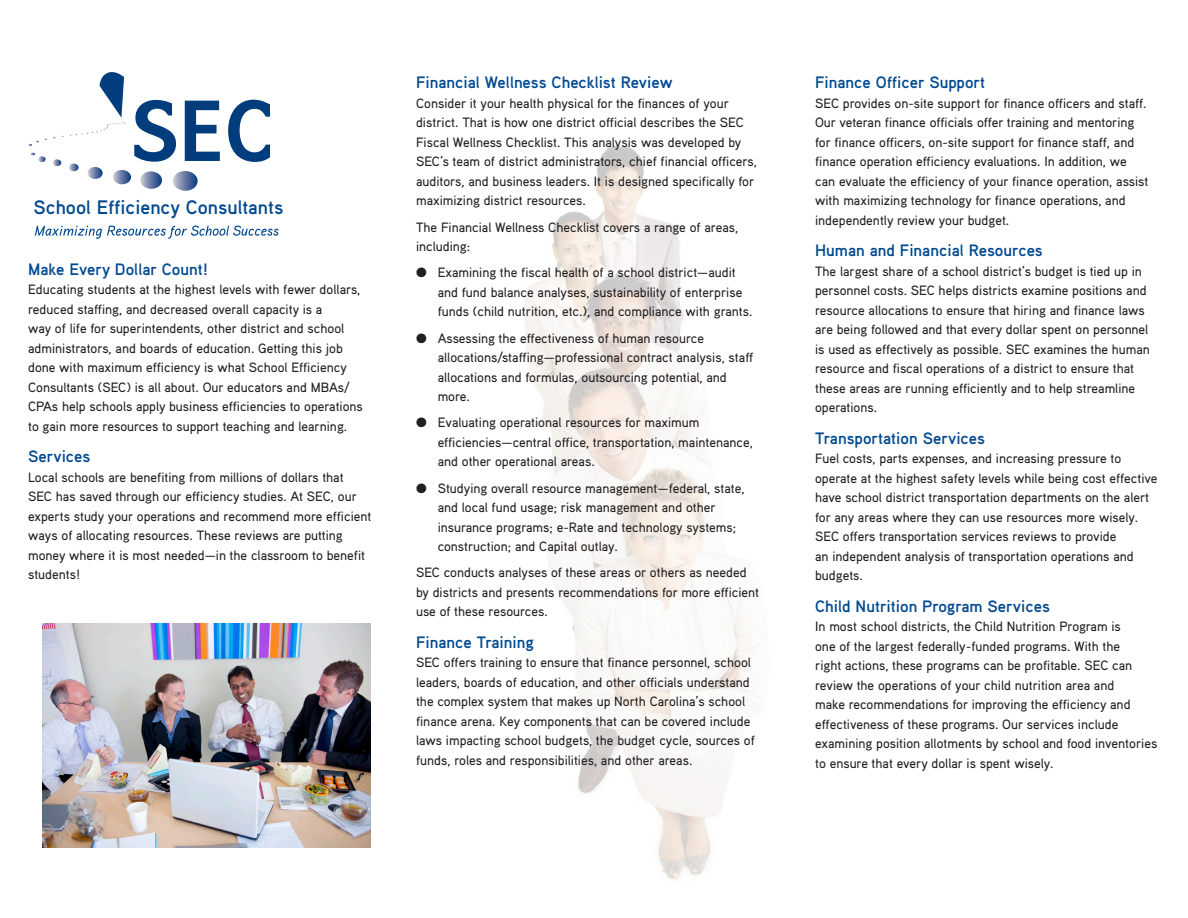
<style>
.page{position:relative;width:1188px;height:918px;background:#fff}
.page>*{position:absolute;margin:0;border:0;box-sizing:border-box;transform-origin:0 0}
.t1{font:19.5px "Aaux Pro Bold OSF";color:#014990}
.t2{font:700 16.5px "Aaux Pro";color:#014990}
.t3{font:500 13.5px/19.5px "Aaux Pro";color:#231f20}
</style>
<div class="page">
<img style="left:524px;top:146px;width:235px;height:734px">
<img style="left:42px;top:624px;width:328px;height:224px">
<svg style="left:134px;top:100px;width:42px;height:62px"></svg>
<svg style="left:185px;top:101px;width:35px;height:60px"></svg>
<svg style="left:228px;top:100px;width:42px;height:62px"></svg>
<svg style="left:28px;top:139px;width:19px;height:7px"></svg>
<svg style="left:30px;top:153px;width:16px;height:9px"></svg>
<svg style="left:53px;top:159px;width:8px;height:7px"></svg>
<svg style="left:69px;top:164px;width:10px;height:7px"></svg>
<svg style="left:88px;top:167px;width:15px;height:12px"></svg>
<svg style="left:113px;top:170px;width:18px;height:14px"></svg>
<svg style="left:140px;top:171px;width:22px;height:18px"></svg>
<svg style="left:173px;top:171px;width:25px;height:20px"></svg>
<svg style="left:69px;top:72px;width:57px;height:64px"></svg>
<svg style="left:35px;top:226px;width:244px;height:13px"></svg>
<h1 class="t1" style="left:34px;top:195px;width:251px">School Efficiency Consultants</h1>
<p class="t2" style="left:28px;top:259px;width:181px">Make Every Dollar Count!</p>
<p class="t3" style="left:28px;top:280px;width:336px">Educating students at the highest levels with fewer dollars, reduced staffing, and decreased overall capacity is a<br>way of life for superintendents, other district and school administrators, and boards of education. Getting this job done with maximum efficiency is what School Efficiency Consultants (SEC) is all about. Our educators and MBAs/ CPAs help schools apply business efficiencies to operations to gain more resources to support teaching and learning.</p>
<p class="t2" style="left:28px;top:446px;width:64px">Services</p>
<p class="t3" style="left:28px;top:467px;width:345px">Local schools are benefiting from millions of dollars that<br>SEC has saved through our efficiency studies. At SEC, our experts study your operations and recommend more efficient ways of allocating resources. These reviews are putting money where it is most needed—in the classroom to benefit students!</p>
<p class="t2" style="left:416px;top:72px;width:258px">Financial Wellness Checklist Review</p>
<p class="t3" style="left:416px;top:93px;width:342px">Consider it your health physical for the finances of your district. That is how one district official describes the SEC Fiscal Wellness Checklist. This analysis was developed by SEC’s team of district administrators, chief financial officers, auditors, and business leaders. It is designed specifically for maximizing district resources.</p>
<p class="t3" style="left:416px;top:217px;width:324px">The Financial Wellness Checklist covers a range of areas, including:</p>
<p class="t3" style="left:438px;top:262px;width:316px;text-indent:-22px">● Examining the fiscal health of a school district—audit and fund balance analyses, sustainability of enterprise funds (child nutrition, etc.), and compliance with grants.</p>
<p class="t3" style="left:438px;top:328px;width:317px;text-indent:-22px">● Assessing the effectiveness of human resource allocations/staffing—professional contract analysis, staff allocations and formulas, outsourcing potential, and more.</p>
<p class="t3" style="left:438px;top:412px;width:317px;text-indent:-22px">● Evaluating operational resources for maximum efficiencies—central office, transportation, maintenance, and other operational areas.</p>
<p class="t3" style="left:438px;top:478px;width:308px;text-indent:-22px">● Studying overall resource management—federal, state, and local fund usage; risk management and other insurance programs; e-Rate and technology systems; construction; and Capital outlay.</p>
<p class="t3" style="left:416px;top:562px;width:345px">SEC conducts analyses of these areas or others as needed by districts and presents recommendations for more efficient use of these resources.</p>
<p class="t2" style="left:416px;top:632px;width:119px">Finance Training</p>
<p class="t3" style="left:416px;top:653px;width:340px">SEC offers training to ensure that finance personnel, school leaders, boards of education, and other officials understand the complex system that makes up North Carolina’s school finance arena. Key components that can be covered include laws impacting school budgets, the budget cycle, sources of funds, roles and responsibilities, and other areas.</p>
<p class="t2" style="left:815px;top:72px;width:172px">Finance Officer Support</p>
<p class="t3" style="left:815px;top:93px;width:335px">SEC provides on-site support for finance officers and staff.<br>Our veteran finance officials offer training and mentoring for finance officers, on-site support for finance staff, and finance operation efficiency evaluations. In addition, we can evaluate the efficiency of your finance operation, assist with maximizing technology for finance operations, and independently review your budget.</p>
<p class="t2" style="left:815px;top:240px;width:229px">Human and Financial Resources</p>
<p class="t3" style="left:815px;top:261px;width:336px">The largest share of a school district’s budget is tied up in personnel costs. SEC helps districts examine positions and resource allocations to ensure that hiring and finance laws are being followed and that every dollar spent on personnel is used as effectively as possible. SEC examines the human resource and fiscal operations of a district to ensure that these areas are running efficiently and to help streamline operations.</p>
<p class="t2" style="left:815px;top:428px;width:172px">Transportation Services</p>
<p class="t3" style="left:815px;top:449px;width:344px">Fuel costs, parts expenses, and increasing pressure to operate at the highest safety levels while being cost effective have school district transportation departments on the alert for any areas where they can use resources more wisely.<br>SEC offers transportation services reviews to provide<br>an independent analysis of transportation operations and budgets.</p>
<p class="t2" style="left:815px;top:596px;width:236px">Child Nutrition Program Services</p>
<p class="t3" style="left:815px;top:617px;width:344px">In most school districts, the Child Nutrition Program is<br>one of the largest federally-funded programs. With the<br>right actions, these programs can be profitable. SEC can review the operations of your child nutrition area and<br>make recommendations for improving the efficiency and effectiveness of these programs. Our services include examining position allotments by school and food inventories to ensure that every dollar is spent wisely.</p>
</div>
